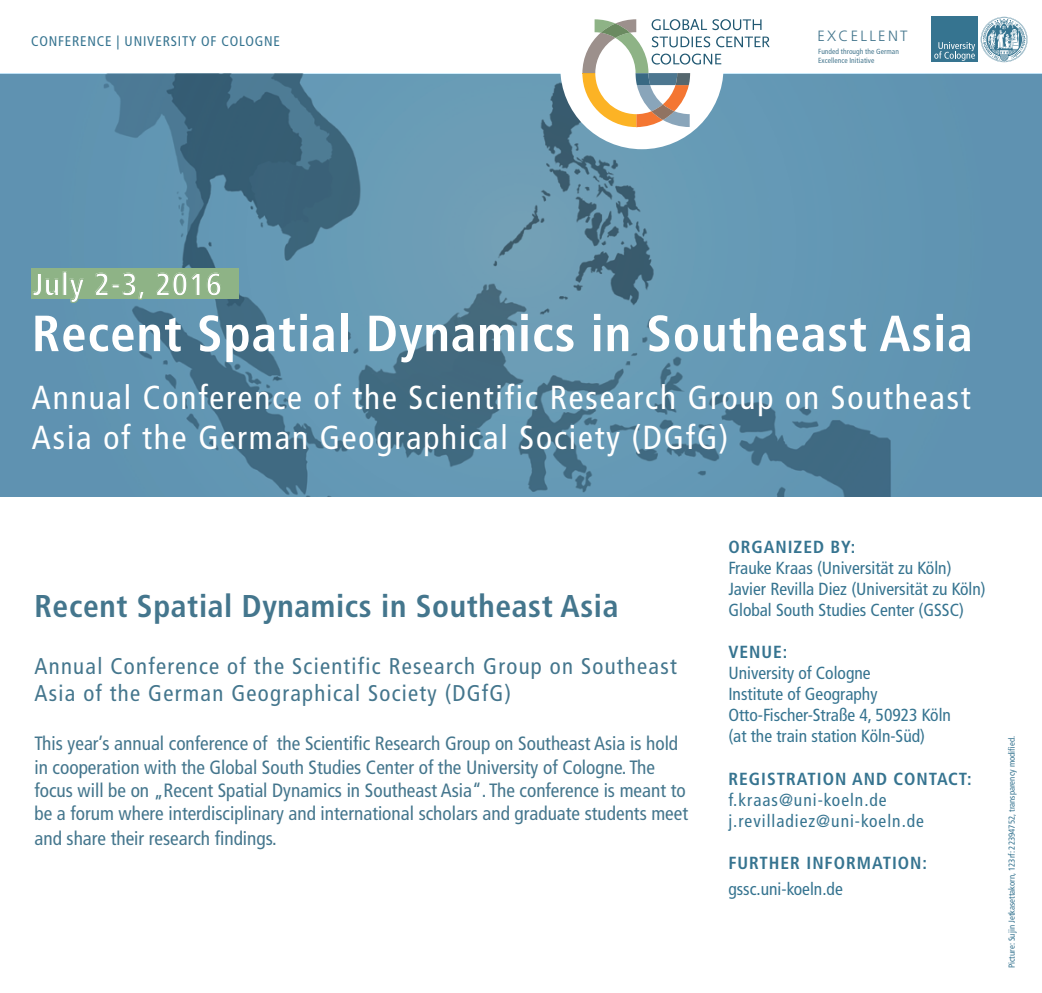
<style>
.page{position:relative;width:1042px;height:993px;background:#fff}
.page>*{position:absolute;margin:0;border:0;box-sizing:border-box;transform-origin:0 0}
.t1{font:700 condensed 50.75px "Frutiger LT Com";letter-spacing:.02em;color:#fff}
.t2{font:condensed 33.25px/39.9px "Frutiger LT Pro";letter-spacing:.055em;color:#fff}
.t3{font:700 condensed 31.5px "Frutiger LT Com";letter-spacing:.02em;color:#44768d}
.t4{font:700 condensed 31.5px "Frutiger LT Com";letter-spacing:.02em;color:#fff}
.t5{font:condensed 22.75px/27.3px "Frutiger LT Pro";letter-spacing:.055em;color:#44768d}
.t6{font:condensed 19.25px/23.1px "Frutiger LT Pro";color:#44768d}
.t7{font:condensed 17.5px/21px "Frutiger LT Pro";color:#367490}
.t8{font:700 condensed 17.5px "Frutiger LT Com";letter-spacing:.055em;color:#367490}
.t9{font:condensed 17.5px/21px "Frutiger LT Pro";letter-spacing:.055em;color:#367490}
.t10{font:300 14.88px "Frutiger LT Pro";letter-spacing:.155em;color:#44768d}
.t11{font:condensed 14px "Frutiger LT Pro";letter-spacing:.055em;color:#367490}
.t12{font:condensed 8.75px "Frutiger LT Pro";color:#367490}
.t13{font:condensed 7.35px/8.9px "Frutiger LT Pro";letter-spacing:.005em;color:#44768d}
</style>
<div class="page">
<img style="left:0;top:74px;width:1042px;height:422px">
<svg style="left:931px;top:16px;width:97px;height:47px"></svg>
<div style="left:931px;top:17px;width:47px;height:45px;background:#367490"></div>
<svg style="left:981px;top:17px;width:46px;height:45px"></svg>
<svg style="left:934px;top:42px;width:41px;height:19px"></svg>
<svg style="left:560px;top:19px;width:209px;height:130px"></svg>
<div style="left:31px;top:269px;width:208px;height:30px;background:#8eb386"></div>
<svg style="left:69px;top:299px;width:16px;height:4px"></svg>
<svg style="left:95px;top:299px;width:50px;height:1px"></svg>
<p class="t11" style="left:31px;top:33px;width:250px">CONFERENCE | UNIVERSITY OF COLOGNE</p>
<p class="t10" style="left:817px;top:27px;width:92px">EXCELLENT</p>
<p class="t13" style="left:818px;top:47px;width:82px">Funded through the German<br>Excellence Initiative</p>
<h3 class="t4" style="left:32px;top:265px;width:191px">July 2-3, 2016</h3>
<h1 class="t1" style="left:32px;top:302px;width:942px">Recent Spatial Dynamics in Southeast Asia</h1>
<h2 class="t2" style="left:32px;top:377px;width:940px">Annual Conference of the Scientific Research Group on Southeast<br>Asia of the German Geographical Society (DGfG)</h2>
<h3 class="t3" style="left:34px;top:586px;width:585px">Recent Spatial Dynamics in Southeast Asia</h3>
<p class="t5" style="left:34px;top:652px;width:644px">Annual Conference of the Scientific Research Group on Southeast<br>Asia of the German Geographical Society (DGfG)</p>
<p class="t6" style="left:34px;top:732px;width:655px">This year’s annual conference of the Scientific Research Group on Southeast Asia is hold in cooperation with the Global South Studies Center of the University of Cologne. The focus will be on „Recent Spatial Dynamics in Southeast Asia“. The conference is meant to be a forum where interdisciplinary and international scholars and graduate students meet</p>
<p class="t6" style="left:34px;top:826px;width:244px">and share their research findings.</p>
<p class="t8" style="left:728px;top:536px;width:128px">ORGANIZED BY:</p>
<p class="t7" style="left:728px;top:557px;width:259px">Frauke Kraas (Universität zu Köln)<br>Javier Revilla Diez (Universität zu Köln)<br>Global South Studies Center (GSSC)</p>
<p class="t8" style="left:728px;top:641px;width:61px">VENUE:</p>
<p class="t7" style="left:728px;top:662px;width:224px">University of Cologne<br>Institute of Geography<br>Otto-Fischer-Straße 4, 50923 Köln (at the train station Köln-Süd)</p>
<p class="t8" style="left:728px;top:767px;width:245px">REGISTRATION AND CONTACT:</p>
<p class="t9" style="left:728px;top:788px;width:197px">f.kraas@uni-koeln.de j.revilladiez@uni-koeln.de</p>
<p class="t8" style="left:728px;top:851px;width:200px">FURTHER INFORMATION:</p>
<p class="t7" style="left:728px;top:877px;width:116px">gssc.uni-koeln.de</p>
<p class="t12" style="left:1007px;top:967px;width:233px;rotate:-90deg">Picture: Sujin Jetkasettakorn, 123rf: 22394752, transparency modified.</p>
</div>
